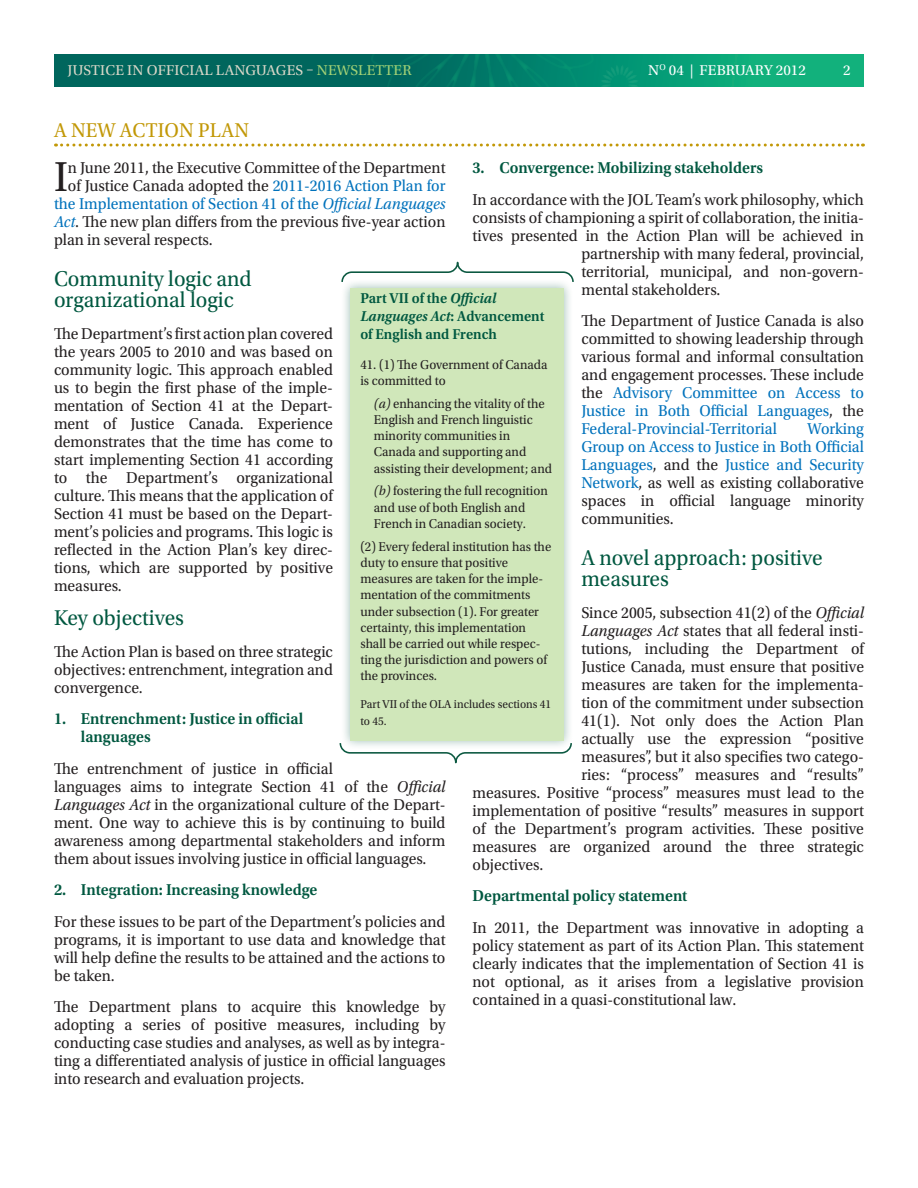
<style>
.page{position:relative;width:918px;height:1188px;background:#fff}
.page>*{position:absolute;margin:0;border:0;box-sizing:border-box;transform-origin:0 0}
.t1{font:44.1px "Utopia Std";color:#231f20;scale:.95 1}
.t2{font:22.5px/21px "Utopia Std";color:#005840;scale:.95 1}
.t3{font:21px "Utopia Std";letter-spacing:.01em;color:#c29807;scale:.95 1}
.t4{font:16.5px/18px "Utopia Std";color:#231f20;text-align:justify;scale:.95 1}
.t5{font:600 16.5px/18px "Utopia Std";color:#005840;scale:.95 1}
.t6{font:16.5px "Utopia Std";color:#0072bc;scale:.95 1}
.t7{font:600 15px/18px "Utopia Std";color:#005840;scale:.95 1}
.t8{font:15px "Utopia Std";color:#d9d7c8}
.t9{font:15px "Utopia Std";color:#fff}
.t10{font:15px "Utopia Std";letter-spacing:.01em;color:#a1d076}
.t11{font:13.5px/16.2px "Utopia Std";color:#231f20;scale:.95 1}
.t12{font:12px/16.2px "Utopia Std";color:#231f20;scale:.95 1}
.s1{color:#d9d7c8}
.s2{color:#0072bc}
.s3{font-style:italic}
.s4{font-style:italic;color:#0072bc}
</style>
<div class="page">
<svg style="left:54px;top:54px;width:810px;height:32px;background:#058269"></svg>
<svg style="left:364px;top:54px;width:278px;height:32px;background:#007d69"></svg>
<svg style="left:56px;top:144px;width:807px;height:3px"></svg>
<div style="left:340px;top:278px;width:234px;height:472px;background:#005840;opacity:.75"></div>
<div style="left:350px;top:288px;width:214px;height:453px;background:#d0e7ba"></div>
<svg style="left:341px;top:262px;width:233px;height:22px"></svg>
<svg style="left:339px;top:742px;width:233px;height:21px"></svg>
<p class="t8" style="left:68px;top:62px;width:25px">Justice</p>
<p class="t8" style="left:127px;top:62px;width:29px">in official</p>
<p class="t8" style="left:216px;top:62px;width:11px">lan</p>
<p class="t10" style="left:246px;top:62px;width:115px"><span class="s1">guages –</span> newslette</p>
<p class="t10" style="left:402px;top:62px;width:11px">r</p>
<p class="t9" style="left:648px;top:62px;width:159px">N<sup>o</sup> 04 | february 2012</p>
<p class="t9" style="left:843px;top:62px;width:9px">2</p>
<p class="t3" style="left:54px;top:119px;width:207px">A NEW ACTION PLAN</p>
<h1 class="t1" style="left:54px;top:153px;width:16px">I</h1>
<p class="t4" style="left:68px;top:159px;width:399px">n June 2011, the Executive Committee of the Department</p>
<p class="t5" style="left:473px;top:159px;width:307px">3. Convergence: Mobilizing stakeholders</p>
<p class="t4" style="left:473px;top:190px;width:414px">In accordance with the JOL Team’s work philosophy, which</p>
<p class="t4" style="left:473px;top:208px;width:414px">consists of championing a spirit of collaboration, the initia-</p>
<p class="t4" style="left:473px;top:226px;width:414px">tives presented in the Action Plan will be achieved in</p>
<p class="t4" style="left:581px;top:244px;width:299px">partnership with many federal, provincial,</p>
<p class="t4" style="left:581px;top:262px;width:299px">territorial, municipal, and non-govern-</p>
<p class="t4" style="left:581px;top:280px;width:148px">mental stakeholders.</p>
<p class="t4" style="left:581px;top:312px;width:299px">The Department of Justice Canada is also committed to showing leadership through various formal and informal consultation and engagement processes. These include the <span class="s2">Advisory Committee on Access to Justice in Both Official Languages</span>, the <span class="s2">Federal-Provincial-Territorial</span></p>
<p class="t4" style="left:68px;top:177px;width:399px">of Justice Canada adopted the <span class="s2">2011-2016 Action Plan for</span></p>
<p class="t6" style="left:54px;top:195px;width:414px">the Implementation of Section 41 of the <span class="s3">Official Languages</span></p>
<p class="t4" style="left:54px;top:213px;width:414px"><span class="s4">Act</span>. The new plan differs from the previous five-year action</p>
<p class="t4" style="left:54px;top:231px;width:169px">plan in several respects.</p>
<h2 class="t2" style="left:54px;top:269px;width:210px">Community logic and organizational logic</h2>
<p class="t4" style="left:54px;top:325px;width:295px">The Department’s first action plan covered the years 2005 to 2010 and was based on community logic. This approach enabled us to begin the first phase of the imple&shy;mentation of Section 41 at the Depart&shy;ment of Justice Canada. Experience demonstrates that the time has come to start implementing Section 41 according to the Department’s organizational culture. This means that the application of Section 41 must be based on the Depart&shy;ment’s policies and programs. This logic is reflected in the Action Plan’s key direc&shy;tions, which are supported by positive measures.</p>
<h2 class="t2" style="left:54px;top:608px;width:138px">Key objectives</h2>
<p class="t4" style="left:54px;top:643px;width:295px">The Action Plan is based on three strategic objectives: entrenchment, integration and convergence.</p>
<p class="t5" style="left:81px;top:710px;width:235px;text-indent:-27px">1. Entrenchment: Justice in official languages</p>
<p class="t4" style="left:54px;top:760px;width:414px;text-align:left">The entrenchment of justice in official<br>languages aims to integrate Section 41 of the <span class="s3">Official Languages Act</span> in the organizational culture of the Depart&shy;ment. One way to achieve this is by continuing to build awareness among departmental stakeholders and inform them about issues involving justice in official languages.</p>
<p class="t5" style="left:54px;top:881px;width:279px">2. Integration: Increasing knowledge</p>
<p class="t4" style="left:54px;top:913px;width:414px">For these issues to be part of the Department’s policies and programs, it is important to use data and knowledge that will help define the results to be attained and the actions to be taken.</p>
<p class="t4" style="left:54px;top:998px;width:414px">The Department plans to acquire this knowledge by adopting a series of positive measures, including by conducting case studies and analyses, as well as by integra&shy;ting a differentiated analysis of justice in official languages into research and evaluation projects.</p>
<p class="t7" style="left:360px;top:289px;width:195px">Part VII of the <span class="s3">Official<br>Languages Act</span>: Advancement of English and French</p>
<p class="t11" style="left:360px;top:356px;width:198px">41. (1) The Government of Canada is committed to</p>
<p class="t11" style="left:374px;top:395px;width:189px"><span class="s3">(a)</span> enhancing the vitality of the<br>English and French linguistic minority communities in<br>Canada and supporting and assisting their development; and</p>
<p class="t11" style="left:374px;top:483px;width:185px"><span class="s3">(b)</span> fostering the full recognition and use of both English and<br>French in Canadian society.</p>
<p class="t11" style="left:360px;top:539px;width:202px">(2) Every federal institution has the duty to ensure that positive measures are taken for the imple&shy;mentation of the commitments under subsection (1). For greater certainty, this implementation shall be carried out while respec&shy;ting the jurisdiction and powers of the provinces.</p>
<p class="t12" style="left:360px;top:697px;width:202px">Part VII of the OLA includes sections 41 to 45.</p>
<p class="t4" style="left:581px;top:420px;width:300px;text-indent:226px"><span class="s2">Working Group on Access to Justice in Both Official Languages</span>, and the <span class="s2">Justice and Security Network</span>, as well as existing collaborative spaces in official language minority communities.</p>
<h2 class="t2" style="left:581px;top:548px;width:256px">A novel approach: positive measures</h2>
<p class="t4" style="left:581px;top:604px;width:299px">Since 2005, subsection 41(2) of the <span class="s3">Official</span></p>
<p class="t4" style="left:581px;top:622px;width:299px"><span class="s3">Languages Act</span> states that all federal insti-</p>
<p class="t4" style="left:581px;top:640px;width:299px">tutions, including the Department of</p>
<p class="t4" style="left:581px;top:658px;width:299px">Justice Canada, must ensure that positive</p>
<p class="t4" style="left:581px;top:676px;width:299px">measures are taken for the implementa-</p>
<p class="t4" style="left:581px;top:694px;width:299px">tion of the commitment under subsection</p>
<p class="t4" style="left:581px;top:712px;width:299px">41(1). Not only does the Action Plan</p>
<p class="t4" style="left:581px;top:730px;width:299px">actually use the expression “positive</p>
<p class="t4" style="left:581px;top:748px;width:299px">measures”, but it also specifies two catego-</p>
<p class="t4" style="left:581px;top:766px;width:299px">ries: “process” measures and “results”</p>
<p class="t4" style="left:473px;top:784px;width:414px">measures. Positive “process” measures must lead to the</p>
<p class="t4" style="left:473px;top:802px;width:414px">implementation of positive “results” measures in support</p>
<p class="t4" style="left:473px;top:820px;width:414px">of the Department’s program activities. These positive</p>
<p class="t4" style="left:473px;top:838px;width:414px">measures are organized around the three strategic</p>
<p class="t4" style="left:473px;top:856px;width:76px">objectives.</p>
<p class="t5" style="left:473px;top:887px;width:228px">Departmental policy statement</p>
<p class="t4" style="left:473px;top:919px;width:414px">In 2011, the Department was innovative in adopting a policy statement as part of its Action Plan. This statement clearly indicates that the implementation of Section 41 is not optional, as it arises from a legislative provision contained in a quasi-constitutional law.</p>
</div>
